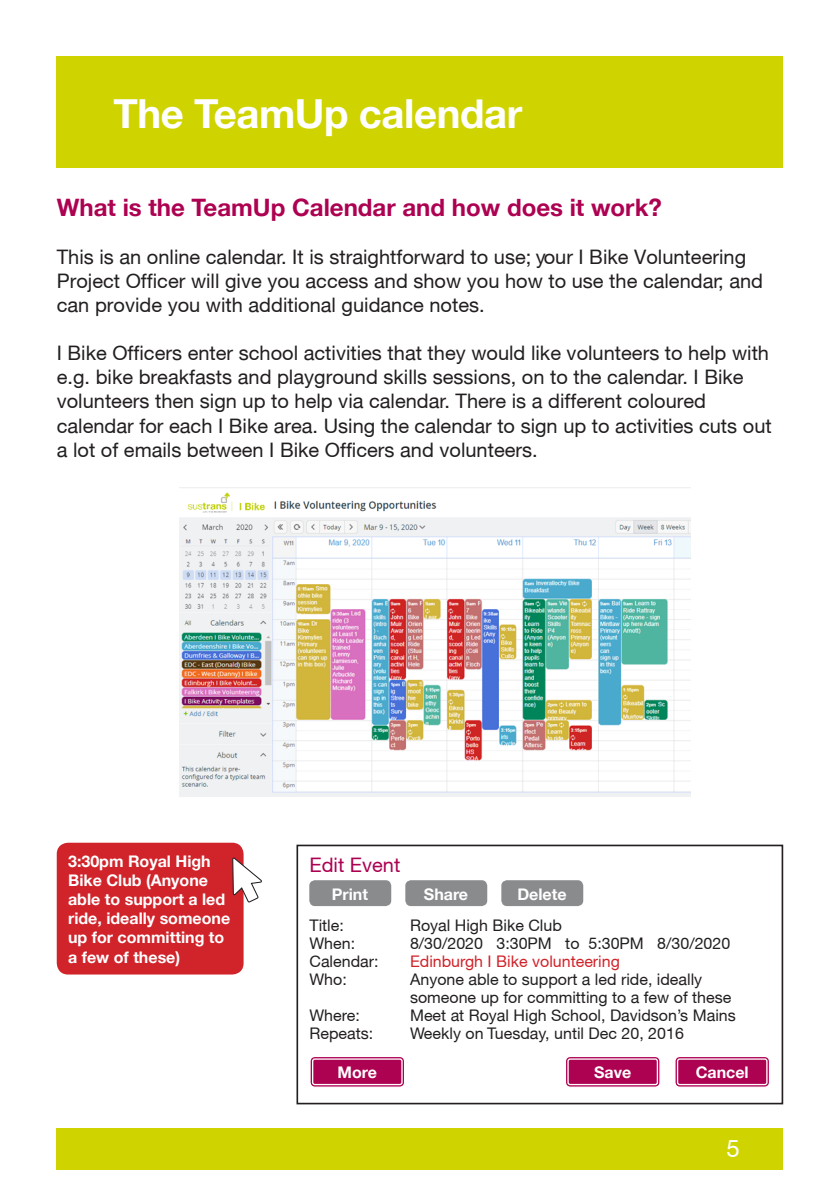
<style>
.page{position:relative;width:840px;height:1191px;background:#fff}
.page>*{position:absolute;margin:0;border:0;box-sizing:border-box;transform-origin:0 0}
.Cover_Header{font:700 40px "Helvetica Neue";letter-spacing:-.01em;color:#fff}
.Main_body{font:700 24px "Helvetica Neue";color:#ad0151}
.Cover_Header-2{font:24px "Helvetica Neue";color:#fff}
.Main_body-2{font:20px/24px "Helvetica Neue";color:#231f20}
.Main_body-3{font:20px "Helvetica Neue";color:#ad0151}
.Main_body-4{font:16px/18px "Helvetica Neue";color:#231f20}
.Main_body-5{font:700 16px/19.2px "Helvetica Neue";color:#fff}
.s1{color:#d1232a}
</style>
<div class="page">
<div style="left:57px;top:57px;width:725px;height:111px;background:#cfd400"></div>
<div style="left:57px;top:1128px;width:725px;height:41px;background:#cfd400"></div>
<div style="left:57px;top:842px;width:186px;height:132px;background:#d1232a;border-radius:11px"></div>
<svg style="left:231px;top:796px;width:31px;height:107px"></svg>
<div style="left:296px;top:844px;width:486px;height:260px;border:2px solid #231f20"></div>
<div style="left:310px;top:1056px;width:94px;height:31px;background:#ad0151;border-radius:5px"></div>
<div style="left:309px;top:1055px;width:96px;height:32px;border:1px solid #fff;border-radius:5px"></div>
<div style="left:312px;top:1058px;width:90px;height:27px;border:1px solid #fff;border-radius:2px"></div>
<div style="left:565px;top:1056px;width:94px;height:31px;background:#ad0151;border-radius:5px"></div>
<div style="left:564px;top:1055px;width:96px;height:32px;border:1px solid #fff;border-radius:5px"></div>
<div style="left:567px;top:1058px;width:90px;height:27px;border:1px solid #fff;border-radius:2px"></div>
<div style="left:674px;top:1056px;width:95px;height:31px;background:#ad0151;border-radius:5px"></div>
<div style="left:673px;top:1055px;width:96px;height:32px;border:1px solid #fff;border-radius:5px"></div>
<div style="left:676px;top:1058px;width:91px;height:27px;border:1px solid #fff;border-radius:2px"></div>
<div style="left:309px;top:880px;width:82px;height:26px;background:#8a8b8d;border-radius:6px"></div>
<div style="left:405px;top:880px;width:82px;height:26px;background:#8a8b8d;border-radius:6px"></div>
<div style="left:501px;top:880px;width:82px;height:26px;background:#8a8b8d;border-radius:6px"></div>
<img style="left:179px;top:487px;width:511px;height:309px">
<p class="Cover_Header" style="left:113px;top:89px;width:410px">The TeamUp calendar</p>
<p class="Main_body" style="left:57px;top:193px;width:606px">What is the TeamUp Calendar and how does it work?</p>
<p class="Main_body-2" style="left:57px;top:245px;width:707px">This is an online calendar. It is straightforward to use; your I Bike Volunteering<br>Project Officer will give you access and show you how to use the calendar; and can provide you with additional guidance notes.</p>
<p class="Main_body-2" style="left:57px;top:341px;width:716px">I Bike Officers enter school activities that they would like volunteers to help with e.g. bike breakfasts and playground skills sessions, on to the calendar. I Bike volunteers then sign up to help via calendar. There is a different coloured calendar for each I Bike area. Using the calendar to sign up to activities cuts out a lot of emails between I Bike Officers and volunteers.</p>
<p class="Main_body-5" style="left:68px;top:851px;width:163px">3:30pm Royal High<br>Bike Club (Anyone able to support a led ride, ideally someone up for committing to a few of these)</p>
<p class="Main_body-3" style="left:309px;top:853px;width:92px">Edit Event</p>
<p class="Main_body-5" style="left:332px;top:884px;width:38px">Print</p>
<p class="Main_body-5" style="left:423px;top:884px;width:46px">Share</p>
<p class="Main_body-5" style="left:517px;top:884px;width:51px">Delete</p>
<p class="Main_body-4" style="left:410px;top:915px;width:327px">Royal High Bike Club<br>8/30/2020 3:30PM to 5:30PM 8/30/2020<br><span class="s1">Edinburgh I Bike volunteering<br></span>Anyone able to support a led ride, ideally someone up for committing to a few of these Meet at Royal High School, Davidson’s Mains Weekly on Tuesday, until Dec 20, 2016</p>
<p class="Main_body-4" style="left:309px;top:915px;width:36px">Title:</p>
<p class="Main_body-4" style="left:309px;top:933px;width:47px">When:</p>
<p class="Main_body-4" style="left:309px;top:951px;width:71px">Calendar:</p>
<p class="Main_body-4" style="left:309px;top:969px;width:39px">Who:</p>
<p class="Main_body-4" style="left:309px;top:1005px;width:52px">Where:</p>
<p class="Main_body-4" style="left:309px;top:1023px;width:65px">Repeats:</p>
<p class="Main_body-5" style="left:337px;top:1062px;width:41px">More</p>
<p class="Main_body-5" style="left:594px;top:1062px;width:39px">Save</p>
<p class="Main_body-5" style="left:695px;top:1062px;width:55px">Cancel</p>
<p class="Cover_Header-2" style="left:726px;top:1134px;width:15px">5</p>
</div>
